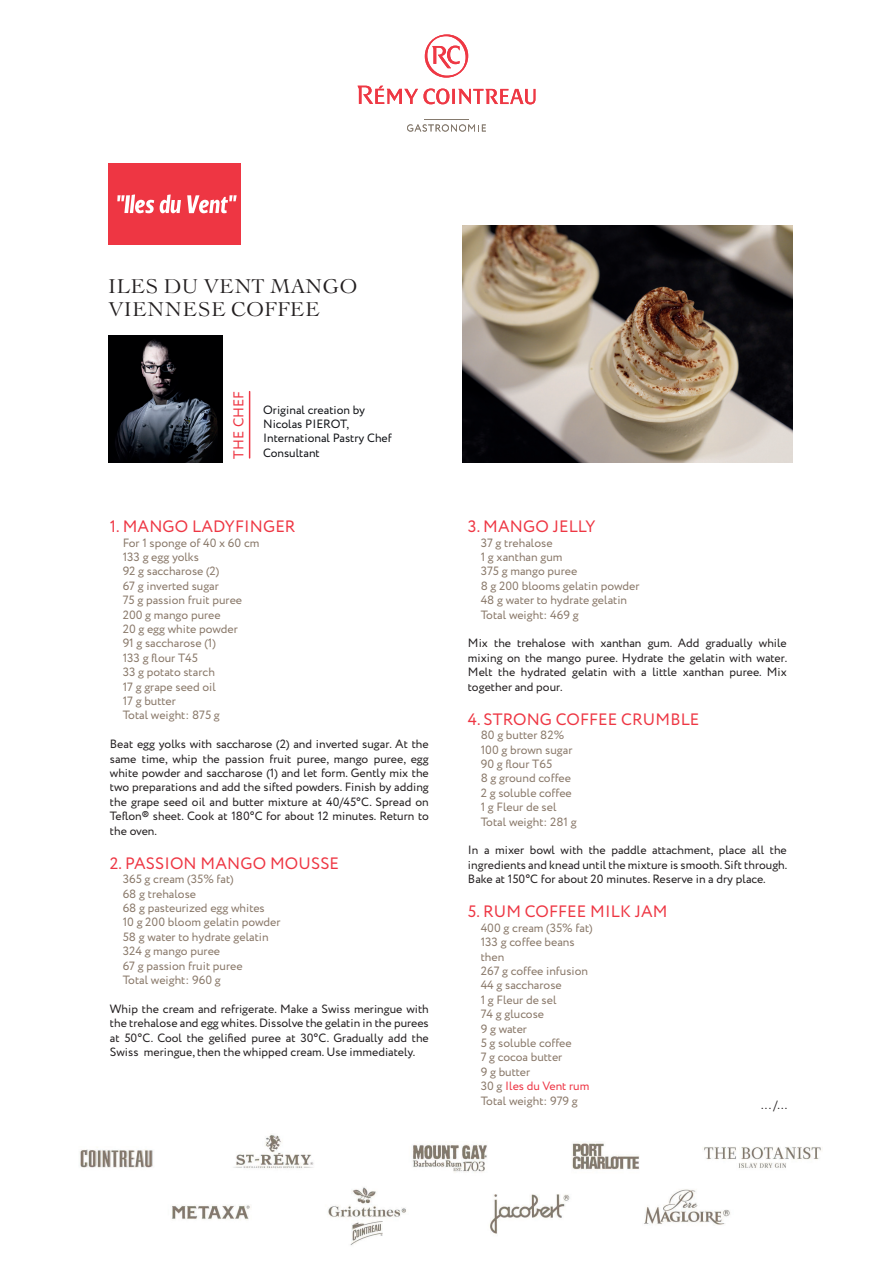
<style>
.page{position:relative;width:893px;height:1263px;background:#fff}
.page>*{position:absolute;margin:0;border:0;box-sizing:border-box;transform-origin:0 0}
.t1{font:19.5px/23.4px "Le Cochin BQ";letter-spacing:.03em;color:#231f20}
.t2{font:16.5px "Circe";letter-spacing:.01em;color:#ee3643}
.t3{font:14.25px "Circe";letter-spacing:.01em;color:#ee3643}
.t4{font:12px/14.4px "Circe";color:#231f20;text-align:justify}
.t5{font:12px/14.4px "Circe";color:#897869}
.t6{font:12px/14.4px "Circe";color:#111317}
.s1{color:#ee3645}
</style>
<div class="page">
<img style="left:80px;top:1134px;width:741px;height:111px">
<img style="left:462px;top:225px;width:331px;height:237px">
<svg style="left:358px;top:86px;width:177px;height:18px"></svg>
<svg style="left:425px;top:34px;width:43px;height:44px"></svg>
<hr style="left:424px;top:119px;width:45px;height:1px;background:#857a6e">
<svg style="left:407px;top:124px;width:79px;height:8px"></svg>
<div style="left:108px;top:164px;width:133px;height:81px;background:#ee3643"></div>
<svg style="left:117px;top:195px;width:37px;height:18px"></svg>
<svg style="left:160px;top:195px;width:21px;height:18px"></svg>
<svg style="left:187px;top:195px;width:50px;height:18px"></svg>
<hr style="left:249px;top:392px;width:1px;height:66px;background:#ee3645">
<img style="left:108px;top:336px;width:115px;height:126px">
<h1 class="t1" style="left:108px;top:274px;width:250px">ILES DU VENT MANGO<br>VIENNESE COFFEE</h1>
<p class="t3" style="left:229px;top:459px;width:69px;rotate:-90deg">THE CHEF</p>
<p class="t6" style="left:263px;top:403px;width:130px">Original creation by<br>Nicolas PIEROT,<br>International Pastry Chef<br>Consultant</p>
<h2 class="t2" style="left:110px;top:516px;width:187px">1. MANGO LADYFINGER</h2>
<p class="t5" style="left:123px;top:536px;width:138px">For 1 sponge of 40 x 60 cm<br>133 g egg yolks<br>92 g saccharose (2)<br>67 g inverted sugar<br>75 g passion fruit puree<br>200 g mango puree<br>20 g egg white powder<br>91 g saccharose (1)<br>133 g flour T45<br>33 g potato starch<br>17 g grape seed oil<br>17 g butter<br>Total weight: 875 g</p>
<p class="t4" style="left:110px;top:737px;width:320px">Beat egg yolks with saccharose (2) and inverted sugar. At the same time, whip the passion fruit puree, mango puree, egg white powder and saccharose (1) and let form. Gently mix the two preparations and add the sifted powders. Finish by adding the grape seed oil and butter mixture at 40/45°C. Spread on Teflon® sheet. Cook at 180°C for about 12 minutes. Return to the oven.</p>
<h2 class="t2" style="left:110px;top:852px;width:231px">2. PASSION MANGO MOUSSE</h2>
<p class="t5" style="left:123px;top:872px;width:159px">365 g cream (35% fat)<br>68 g trehalose<br>68 g pasteurized egg whites<br>10 g 200 bloom gelatin powder<br>58 g water to hydrate gelatin<br>324 g mango puree<br>67 g passion fruit puree<br>Total weight: 960 g</p>
<p class="t4" style="left:110px;top:1002px;width:320px">Whip the cream and refrigerate. Make a Swiss meringue with the trehalose and egg whites. Dissolve the gelatin in the purees at 50°C. Cool the gelified puree at 30°C. Gradually add the Swiss meringue, then the whipped cream. Use immediately.</p>
<h2 class="t2" style="left:468px;top:516px;width:129px">3. MANGO JELLY</h2>
<p class="t5" style="left:481px;top:536px;width:160px">37 g trehalose<br>1 g xanthan gum<br>375 g mango puree<br>8 g 200 blooms gelatin powder<br>48 g water to hydrate gelatin<br>Total weight: 469 g</p>
<p class="t4" style="left:468px;top:636px;width:321px">Mix the trehalose with xanthan gum. Add gradually while mixing on the mango puree. Hydrate the gelatin with water.<br>Melt the hydrated gelatin with a little xanthan puree. Mix together and pour.</p>
<h2 class="t2" style="left:468px;top:708px;width:233px">4. STRONG COFFEE CRUMBLE</h2>
<p class="t5" style="left:481px;top:728px;width:98px">80 g butter 82%<br>100 g brown sugar<br>90 g flour T65<br>8 g ground coffee<br>2 g soluble coffee<br>1 g Fleur de sel<br>Total weight: 281 g</p>
<p class="t4" style="left:468px;top:843px;width:321px">In a mixer bowl with the paddle attachment, place all the ingredients and knead until the mixture is smooth. Sift through.<br>Bake at 150°C for about 20 minutes. Reserve in a dry place.</p>
<h2 class="t2" style="left:468px;top:901px;width:201px">5. RUM COFFEE MILK JAM</h2>
<p class="t5" style="left:481px;top:921px;width:114px">400 g cream (35% fat)<br>133 g coffee beans then<br>267 g coffee infusion<br>44 g saccharose<br>1 g Fleur de sel<br>74 g glucose<br>9 g water<br>5 g soluble coffee<br>7 g cocoa butter<br>9 g butter<br>30 g <span class="s1">Iles du Vent rum<br></span>Total weight: 979 g</p>
<p class="t4" style="left:761px;top:1098px;width:28px">... /...</p>
</div>
